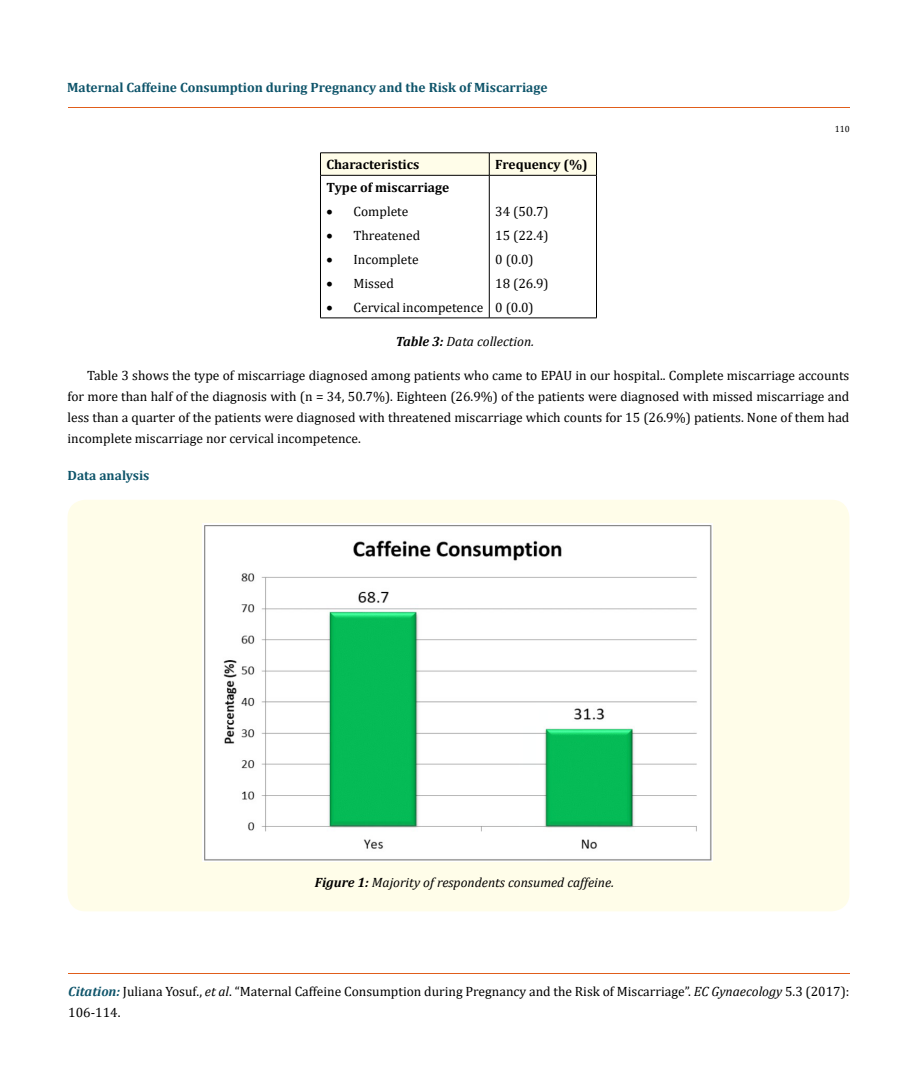
<style>
.page{position:relative;width:917px;height:1082px;background:#fff}
.page>*{position:absolute;margin:0;border:0;box-sizing:border-box;transform-origin:0 0}
.t1{font:13.5px/21px "Cambria";color:#000}
.t2{font:700 13.5px "Cambria";color:#0e546a}
.t3{font:italic 13.5px "Cambria";color:#000}
.t4{font:700 13.5px "Cambria";color:#000}
.t5{font:9px "Cambria";color:#000}
.s1{font-weight:700}
.s2{font-weight:700;font-style:italic;color:#0e546a}
.s3{font-style:italic}
</style>
<div class="page">
<hr style="left:68px;top:108px;width:781px;height:1px;background:#e05d1a">
<hr style="left:68px;top:973px;width:781px;height:1px;background:#e05d1a">
<hr style="left:320px;top:152px;width:169px;height:1px;background:#000">
<hr style="left:489px;top:152px;width:107px;height:1px;background:#000">
<svg style="left:320px;top:153px;width:277px;height:22px;background:#f6f4e1"></svg>
<hr style="left:320px;top:175px;width:169px;height:1px;background:#000">
<hr style="left:320px;top:175px;width:1px;height:143px;background:#000">
<hr style="left:489px;top:175px;width:107px;height:1px;background:#000">
<hr style="left:489px;top:175px;width:1px;height:143px;background:#000">
<hr style="left:596px;top:175px;width:1px;height:143px;background:#000">
<hr style="left:320px;top:317px;width:169px;height:1px;background:#000">
<hr style="left:489px;top:317px;width:107px;height:1px;background:#000">
<div style="left:68px;top:500px;width:781px;height:411px;background:#fffde9;border-radius:18px"></div>
<img style="left:202px;top:524px;width:510px;height:337px">
<p class="t2" style="left:67px;top:77px;width:482px">Maternal Caffeine Consumption during Pregnancy and the Risk of Miscarriage</p>
<p class="t5" style="left:834px;top:124px;width:16px">110</p>
<p class="t4" style="left:326px;top:155px;width:94px">Characteristics</p>
<p class="t4" style="left:495px;top:155px;width:94px">Frequency (%)</p>
<p class="t4" style="left:326px;top:178px;width:124px">Type of miscarriage</p>
<p class="t1" style="left:326px;top:201px;width:83px">• Complete</p>
<p class="t1" style="left:326px;top:225px;width:95px">• Threatened</p>
<p class="t1" style="left:326px;top:249px;width:94px">• Incomplete</p>
<p class="t1" style="left:326px;top:273px;width:69px">• Missed</p>
<p class="t1" style="left:326px;top:297px;width:158px">• Cervical incompetence</p>
<p class="t1" style="left:495px;top:199px;width:55px;line-height:24px">34 (50.7)<br>15 (22.4)<br>0 (0.0)<br>18 (26.9)<br>0 (0.0)</p>
<p class="t3" style="left:396px;top:331px;width:140px"><span class="s1">Table 3:</span> Data collection.</p>
<p class="t1" style="left:68px;top:365px;width:783px;text-align:justify;text-indent:19px">Table 3 shows the type of miscarriage diagnosed among patients who came to EPAU in our hospital.. Complete miscarriage accounts for more than half of the diagnosis with (n = 34, 50.7%). Eighteen (26.9%) of the patients were diagnosed with missed miscarriage and less than a quarter of the patients were diagnosed with threatened miscarriage which counts for 15 (26.9%) patients. None of them had incomplete miscarriage nor cervical incompetence.</p>
<p class="t2" style="left:68px;top:465px;width:83px">Data analysis</p>
<p class="t3" style="left:315px;top:872px;width:300px"><span class="s1">Figure 1:</span> Majority of respondents consumed caffeine.</p>
<p class="t1" style="left:68px;top:981px;width:782px"><span class="s2">Citation:</span> Juliana Yosuf., <span class="s3">et al</span>. “Maternal Caffeine Consumption during Pregnancy and the Risk of Miscarriage”. <span class="s3">EC Gynaecology</span> 5.3 (2017):<br>106-114.</p>
</div>
